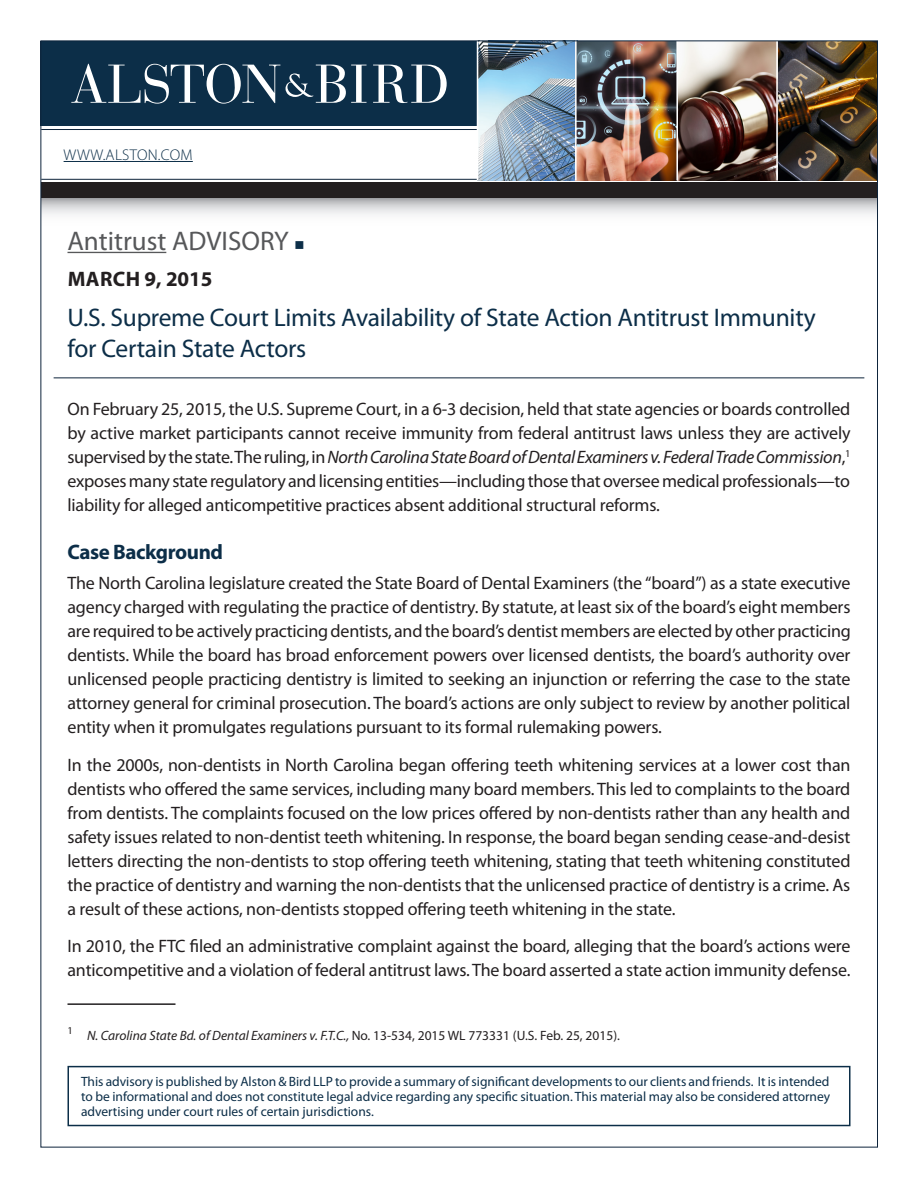
<style>
.page{position:relative;width:918px;height:1188px;background:#fff}
.page>*{position:absolute;margin:0;border:0;box-sizing:border-box;transform-origin:0 0}
.Practice_Area{font:27px "Myriad Pro";color:#57585a}
.Advisory_Title{font:25.5px/31.5px "Myriad Pro";letter-spacing:-.01em;color:#0c2e48}
.Head{font:700 21px "Myriad Pro";letter-spacing:-.02em;color:#0c2e48}
.Date{font:700 21px "Myriad Pro";letter-spacing:.015em;color:#231f20}
.Body_Text{font:18px/24px "Myriad Pro";letter-spacing:-.01em;color:#231f20;text-align:justify}
.Paragraph_Style_1{font:300 15.6px "Myriad Pro";letter-spacing:.02em;color:#0c2e48}
.Body_Text-2{font:13.5px/15px "Myriad Pro";color:#0c2e48;text-align:justify}
.Footnote{font:italic 13.5px "Myriad Pro";color:#231f20}
.s1{color:#0c2e48}
.s2{font-style:italic}
.s3{font-style:normal}
</style>
<div class="page">
<svg style="left:42px;top:198px;width:834px;height:17px"></svg>
<div style="left:40px;top:41px;width:836px;height:85px;background:#0c2e48"></div>
<img style="left:478px;top:42px;width:398px;height:138px">
<hr style="left:477px;top:40px;width:1px;height:140px;background:#fff">
<hr style="left:575px;top:40px;width:2px;height:140px;background:#fff">
<hr style="left:676px;top:40px;width:2px;height:140px;background:#fff">
<hr style="left:776px;top:40px;width:2px;height:140px;background:#fff">
<hr style="left:41px;top:129px;width:436px;height:1px;background:#0e243b">
<hr style="left:41px;top:179px;width:436px;height:1px;background:#0e243b">
<div style="left:41px;top:182px;width:837px;height:16px;background:#231f20"></div>
<hr style="left:64px;top:161px;width:129px;height:1px;background:#0c2e48">
<svg style="left:71px;top:64px;width:209px;height:40px"></svg>
<svg style="left:373px;top:65px;width:74px;height:38px"></svg>
<svg style="left:286px;top:65px;width:81px;height:38px"></svg>
<div style="left:68px;top:1066px;width:782px;height:60px;border:2px solid #0c2e48"></div>
<hr style="left:68px;top:1003px;width:108px;height:2px;background:#231f20">
<hr style="left:54px;top:377px;width:810px;height:1px;background:#0e243b">
<hr style="left:68px;top:252px;width:98px;height:1px;background:#57585a">
<p class="Paragraph_Style_1" style="left:64px;top:146px;width:131px">WWW.ALSTON.COM</p>
<p class="Practice_Area" style="left:68px;top:224px;width:239px">Antitrust ADVISORY <span class="s1">■</span></p>
<p class="Date" style="left:68px;top:265px;width:146px">MARCH 9, 2015</p>
<p class="Advisory_Title" style="left:68px;top:301px;width:750px">U.S. Supreme Court Limits Availability of State Action Antitrust Immunity for Certain State Actors</p>
<p class="Body_Text" style="left:68px;top:397px;width:785px">On February 25, 2015, the U.S. Supreme Court, in a 6-3 decision, held that state agencies or boards controlled by active market participants cannot receive immunity from federal antitrust laws unless they are actively supervised by the state. The ruling, in <span class="s2">North Carolina State Board of Dental Examiners v. Federal Trade Commission</span>,<sup>1 </sup>exposes many state regulatory and licensing entities—including those that oversee medical professionals—to liability for alleged anticompetitive practices absent additional structural reforms.</p>
<p class="Head" style="left:68px;top:538px;width:157px">Case Background</p>
<p class="Body_Text" style="left:68px;top:571px;width:785px">The North Carolina legislature created the State Board of Dental Examiners (the “board”) as a state executive agency charged with regulating the practice of dentistry. By statute, at least six of the board’s eight members are required to be actively practicing dentists, and the board’s dentist members are elected by other practicing dentists. While the board has broad enforcement powers over licensed dentists, the board’s authority over unlicensed people practicing dentistry is limited to seeking an injunction or referring the case to the state attorney general for criminal prosecution. The board’s actions are only subject to review by another political entity when it promulgates regulations pursuant to its formal rulemaking powers.</p>
<p class="Body_Text" style="left:68px;top:752px;width:785px">In the 2000s, non-dentists in North Carolina began offering teeth whitening services at a lower cost than dentists who offered the same services, including many board members. This led to complaints to the board from dentists. The complaints focused on the low prices offered by non-dentists rather than any health and safety issues related to non-dentist teeth whitening. In response, the board began sending cease-and-desist letters directing the non-dentists to stop offering teeth whitening, stating that teeth whitening constituted the practice of dentistry and warning the non-dentists that the unlicensed practice of dentistry is a crime. As a result of these actions, non-dentists stopped offering teeth whitening in the state.</p>
<p class="Body_Text" style="left:68px;top:934px;width:785px">In 2010, the FTC filed an administrative complaint against the board, alleging that the board’s actions were anticompetitive and a violation of federal antitrust laws. The board asserted a state action immunity defense.</p>
<p class="Footnote" style="left:68px;top:1027px;width:554px"><sup>1</sup> N. Carolina State Bd. of Dental Examiners v. F.T.C., <span class="s3">No. 13-534, 2015 WL 773331 (U.S. Feb. 25, 2015).</span></p>
<p class="Body_Text-2" style="left:81px;top:1073px;width:751px">This advisory is published by Alston &amp; Bird LLP to provide a summary of significant developments to our clients and friends. It is intended to be informational and does not constitute legal advice regarding any specific situation. This material may also be considered attorney advertising under court rules of certain jurisdictions.</p>
</div>
